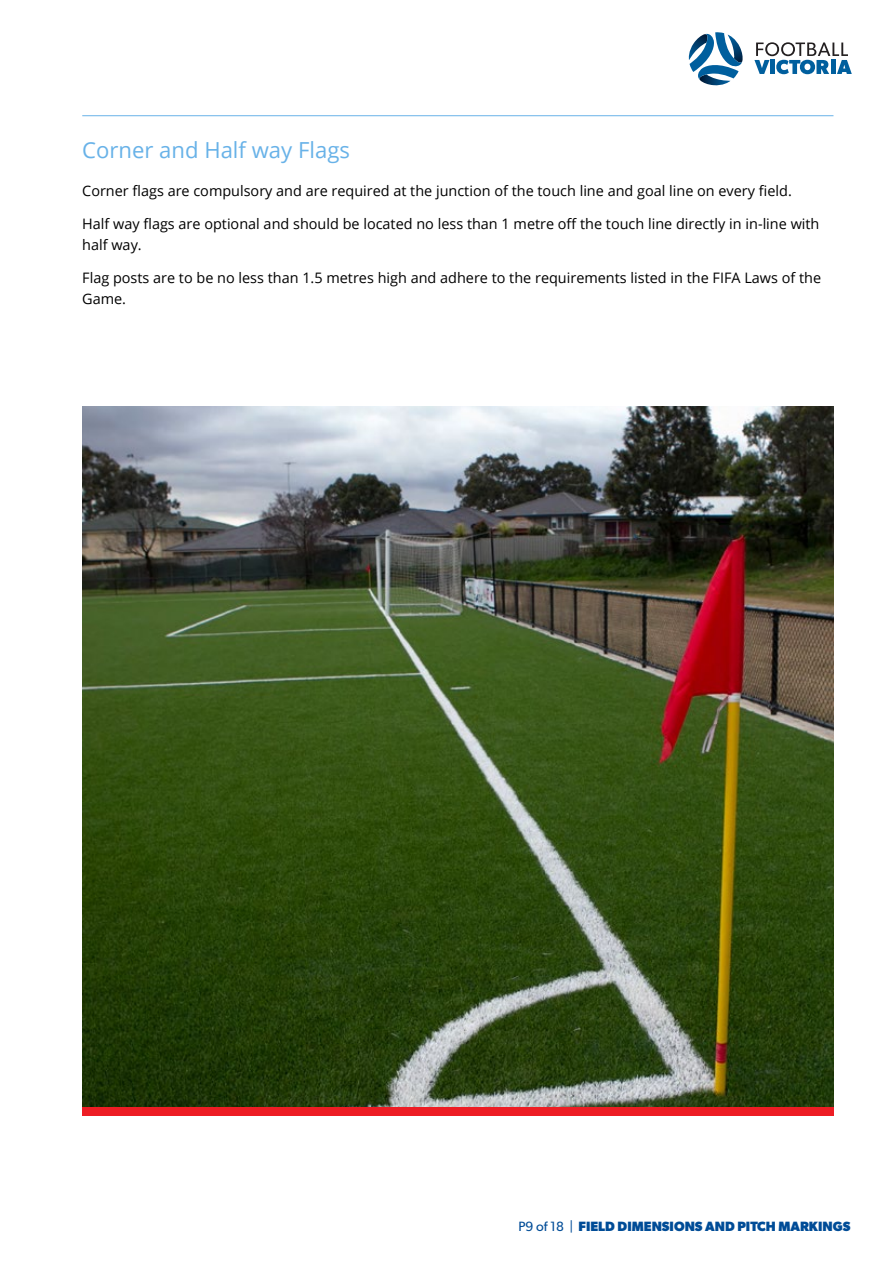
<style>
.page{position:relative;width:893px;height:1263px;background:#fff}
.page>*{position:absolute;margin:0;border:0;box-sizing:border-box;transform-origin:0 0}
.t1{font:22.05px "Open Sans";color:#68b2e8}
.t2{font:14.4px/20.7px "Open Sans";color:#000}
.t3{font:700 13.5px "Gibson";color:#004c97}
.s1{font-weight:400}
</style>
<div class="page">
<svg style="left:754px;top:42px;width:98px;height:32px"></svg>
<svg style="left:688px;top:32px;width:55px;height:54px"></svg>
<hr style="left:82px;top:115px;width:751px;height:1px;background:#68b2e8">
<img style="left:82px;top:406px;width:751px;height:702px">
<div style="left:82px;top:1108px;width:751px;height:8px;background:#ed1d24"></div>
<h1 class="t1" style="left:82px;top:135px;width:269px">Corner and Half way Flags</h1>
<p class="t2" style="left:82px;top:180px;width:711px">Corner flags are compulsory and are required at the junction of the touch line and goal line on every field.</p>
<p class="t2" style="left:82px;top:213px;width:739px">Half way flags are optional and should be located no less than 1 metre off the touch line directly in in-line with half way.</p>
<p class="t2" style="left:82px;top:267px;width:740px">Flag posts are to be no less than 1.5 metres high and adhere to the requirements listed in the FIFA Laws of the<br>Game.</p>
<p class="t3" style="left:518px;top:1218px;width:334px"><span class="s1">P9 of 18 |</span> FIELD DIMENSIONS AND PITCH MARKINGS</p>
</div>
